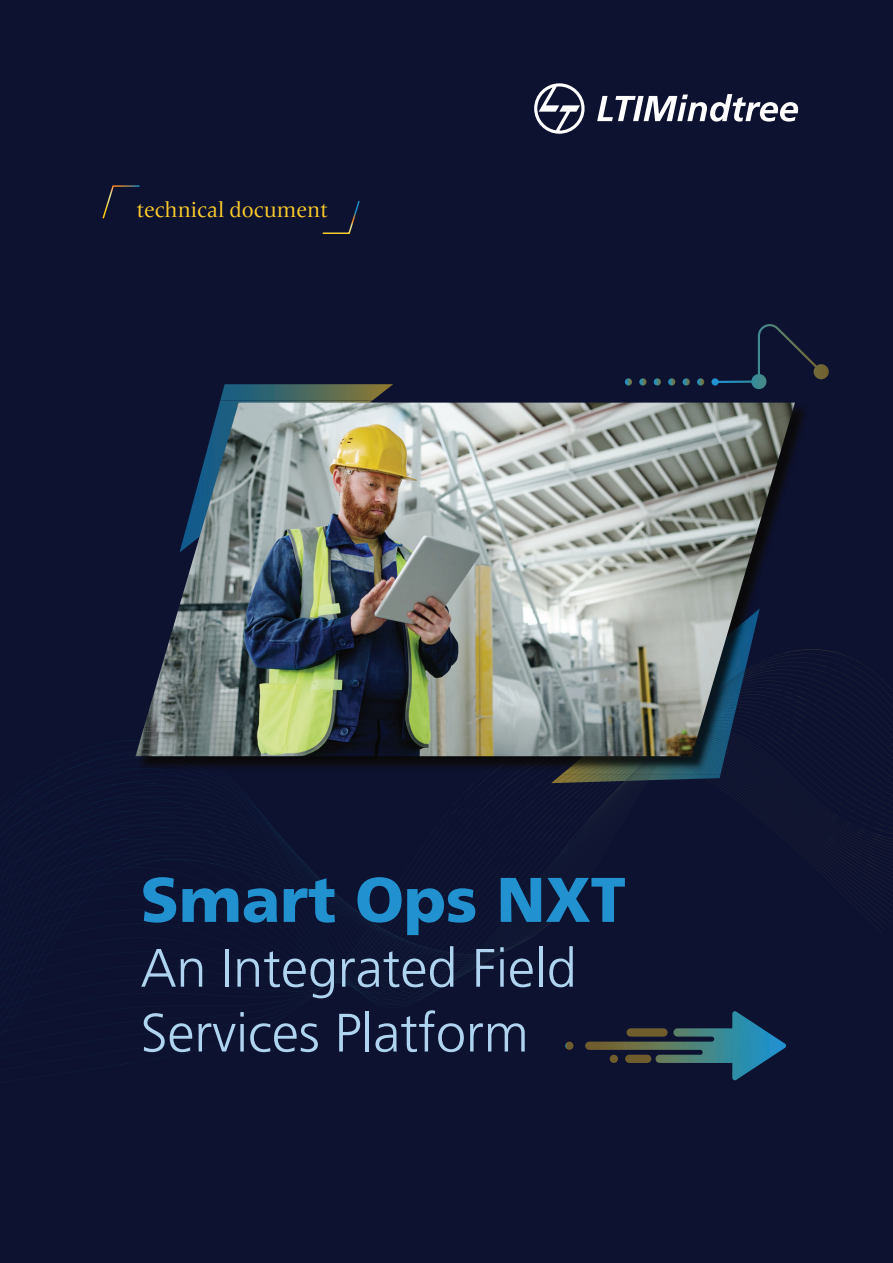
<style>
.page{position:relative;width:893px;height:1263px;background:#0d1230}
.page>*{position:absolute;margin:0;border:0;box-sizing:border-box;transform-origin:0 0}
.t1{font:900 63px "Frutiger LT Pro";color:#2291d0}
.t2{font:300 54px/64.8px "Frutiger LT Pro";color:#afd4f0}
.t3{font:21px "Frutiger Serif LT Pro";color:#fecd2b}
</style>
<div class="page">
<svg style="left:102px;top:185px;width:38px;height:34px"></svg>
<svg style="left:322px;top:201px;width:38px;height:33px"></svg>
<svg style="left:534px;top:83px;width:51px;height:51px"></svg>
<svg style="left:597px;top:94px;width:201px;height:28px"></svg>
<img style="left:585px;top:1026px;width:201px;height:54px">
<svg style="left:610px;top:1055px;width:8px;height:8px"></svg>
<svg style="left:565px;top:1041px;width:8px;height:9px"></svg>
<svg style="left:0;top:740px;width:758px;height:286px"></svg>
<svg style="left:391px;top:649px;width:502px;height:305px"></svg>
<img style="left:554px;top:774px;width:8px;height:9px">
<svg style="left:562px;top:774px;width:159px;height:9px"></svg>
<img style="left:134px;top:740px;width:678px;height:34px">
<img style="left:795px;top:743px;width:17px;height:7px">
<img style="left:795px;top:736px;width:17px;height:7px">
<img style="left:795px;top:729px;width:17px;height:7px">
<img style="left:795px;top:722px;width:17px;height:7px">
<img style="left:795px;top:715px;width:17px;height:7px">
<img style="left:795px;top:709px;width:17px;height:6px">
<img style="left:795px;top:703px;width:17px;height:6px">
<img style="left:795px;top:696px;width:17px;height:7px">
<img style="left:795px;top:681px;width:17px;height:15px">
<img style="left:795px;top:679px;width:17px;height:2px">
<img style="left:795px;top:677px;width:17px;height:2px">
<img style="left:795px;top:675px;width:17px;height:2px">
<img style="left:795px;top:673px;width:17px;height:2px">
<img style="left:795px;top:672px;width:17px;height:1px">
<img style="left:795px;top:670px;width:17px;height:2px">
<img style="left:795px;top:649px;width:17px;height:21px">
<svg style="left:220px;top:384px;width:173px;height:19px;background:#46625c"></svg>
<img style="left:567px;top:756px;width:7px;height:14px">
<img style="left:574px;top:756px;width:13px;height:18px">
<img style="left:587px;top:756px;width:6px;height:18px">
<img style="left:593px;top:756px;width:17px;height:18px">
<img style="left:610px;top:756px;width:22px;height:18px">
<img style="left:649px;top:756px;width:96px;height:18px">
<img style="left:651px;top:756px;width:77px;height:18px">
<img style="left:135px;top:403px;width:660px;height:353px">
<svg style="left:697px;top:378px;width:7px;height:8px"></svg>
<svg style="left:683px;top:378px;width:7px;height:8px"></svg>
<svg style="left:668px;top:378px;width:7px;height:8px"></svg>
<svg style="left:654px;top:378px;width:7px;height:8px"></svg>
<svg style="left:639px;top:378px;width:7px;height:8px"></svg>
<svg style="left:625px;top:378px;width:7px;height:8px"></svg>
<img style="left:711px;top:324px;width:118px;height:65px">
<p class="t3" style="left:137px;top:197px;width:192px">technical document</p>
<p class="t1" style="left:141px;top:862px;width:487px">Smart Ops NXT</p>
<p class="t2" style="left:141px;top:936px;width:438px">An Integrated Field<br>Services Platform</p>
</div>
